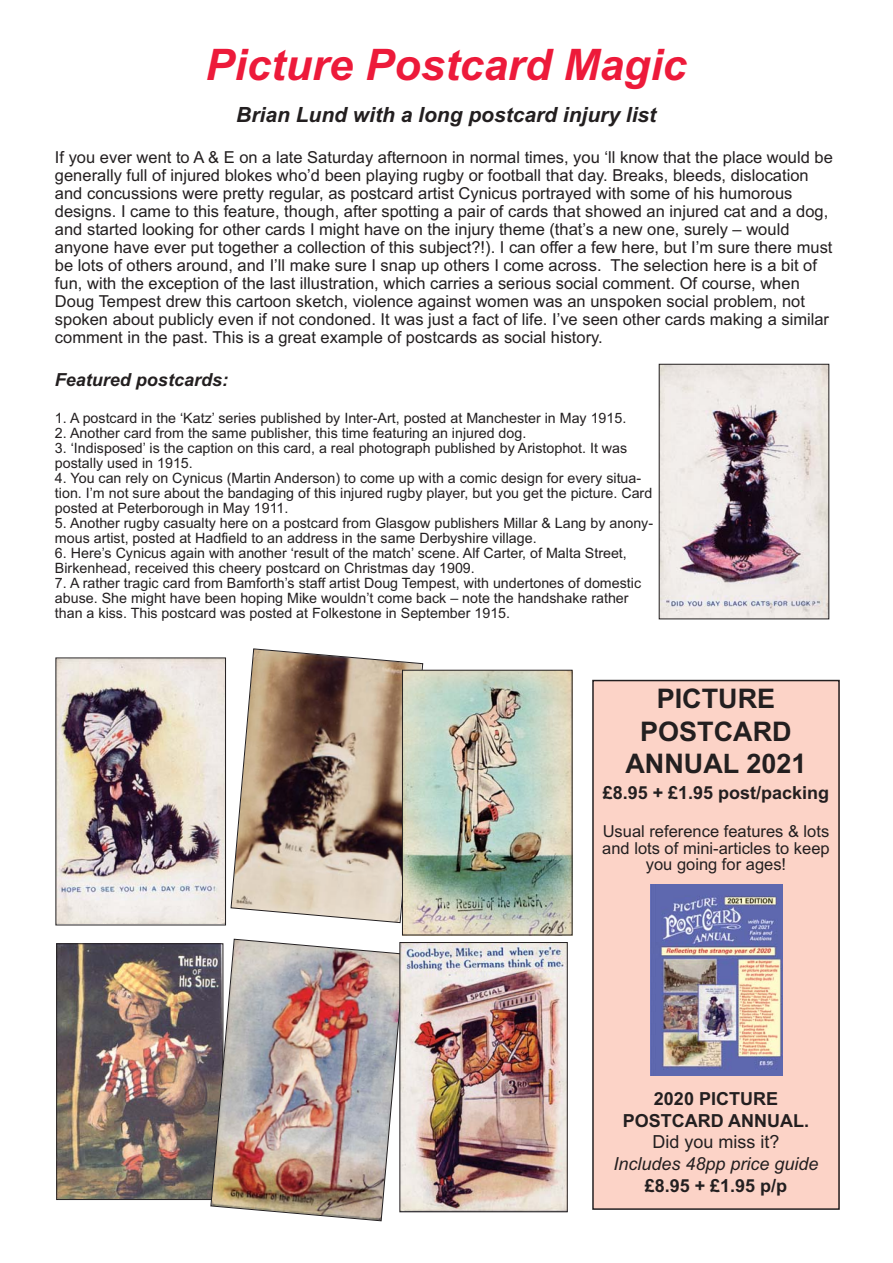
<style>
.page{position:relative;width:893px;height:1263px;background:#fff}
.page>*{position:absolute;margin:0;border:0;box-sizing:border-box;transform-origin:0 0}
.t1{font:italic 700 43.5px "Arial";color:#ed1a3a}
.t2{font:700 27px/32.4px "Arial";color:#231f20;text-align:center}
.t3{font:italic 700 21px "Arial";color:#231f20}
.t4{font:700 18px/21.6px "Arial";color:#231f20;text-align:center}
.t5{font:italic 18px "Arial";color:#231f20}
.t6{font:italic 700 18px "Arial";color:#231f20}
.t7{font:18px "Arial";color:#231f20}
.t8{font:16.5px/18px "Arial";color:#231f20}
.t9{font:14.25px/15px "Arial";color:#231f20}
</style>
<div class="page">
<div style="left:593px;top:681px;width:246px;height:528px;background:#fcd3c7"></div>
<div style="left:592px;top:680px;width:248px;height:530px;border:2px solid #231f20"></div>
<img style="left:650px;top:885px;width:133px;height:191px">
<img style="left:58px;top:660px;width:166px;height:263px">
<div style="left:56px;top:658px;width:170px;height:267px;border:1px solid #231f20"></div>
<svg style="left:231px;top:648px;width:192px;height:275px;background:#ab9787"></svg>
<img style="left:404px;top:672px;width:166px;height:261px">
<div style="left:402px;top:670px;width:170px;height:265px;border:1px solid #231f20"></div>
<img style="left:58px;top:946px;width:152px;height:252px">
<div style="left:56px;top:944px;width:167px;height:256px;border:1px solid #231f20"></div>
<img style="left:210px;top:939px;width:195px;height:282px">
<img style="left:402px;top:944px;width:163px;height:266px">
<div style="left:400px;top:942px;width:167px;height:270px;border:1px solid #231f20"></div>
<img style="left:661px;top:366px;width:166px;height:251px">
<div style="left:659px;top:364px;width:170px;height:255px;border:1px solid #231f20"></div>
<h1 class="t1" style="left:206px;top:49px;width:483px">Picture Postcard Magic</h1>
<p class="t3" style="left:236px;top:107px;width:422px">Brian Lund with a long postcard injury list</p>
<p class="t8" style="left:55px;top:150px;width:779px">If you ever went to A &amp; E on a late Saturday afternoon in normal times, you ‘ll know that the place would be generally full of injured blokes who’d been playing rugby or football that day. Breaks, bleeds, dislocation and concussions were pretty regular, as postcard artist Cynicus portrayed with some of his humorous designs. I came to this feature, though, after spotting a pair of cards that showed an injured cat and a dog, and started looking for other cards I might have on the injury theme (that’s a new one, surely – would anyone have ever put together a collection of this subject?!). I can offer a few here, but I’m sure there must be lots of others around, and I’ll make sure I snap up others I come across. The selection here is a bit of fun, with the exception of the last illustration, which carries a serious social comment. Of course, when Doug Tempest drew this cartoon sketch, violence against women was an unspoken social problem, not spoken about publicly even if not condoned. It was just a fact of life. I’ve seen other cards making a similar comment in the past. This is a great example of postcards as social history.</p>
<p class="t6" style="left:55px;top:373px;width:175px">Featured postcards:</p>
<p class="t9" style="left:55px;top:412px;width:573px">1. A postcard in the ‘Katz’ series published by Inter-Art, posted at Manchester in May 1915.</p>
<p class="t9" style="left:55px;top:427px;width:473px">2. Another card from the same publisher, this time featuring an injured dog.</p>
<p class="t9" style="left:55px;top:442px;width:574px">3. ‘Indisposed’ is the caption on this card, a real photograph published by Aristophot. It was postally used in 1915.</p>
<p class="t9" style="left:55px;top:472px;width:599px">4. You can rely on Cynicus (Martin Anderson) to come up with a comic design for every situa&shy;tion. I’m not sure about the bandaging of this injured rugby player, but you get the picture. Card posted at Peterborough in May 1911.</p>
<p class="t9" style="left:55px;top:517px;width:600px">5. Another rugby casualty here on a postcard from Glasgow publishers Millar &amp; Lang by anony&shy;mous artist, posted at Hadfield to an address in the same Derbyshire village.</p>
<p class="t9" style="left:55px;top:547px;width:573px">6. Here’s Cynicus again with another ‘result of the match’ scene. Alf Carter, of Malta Street,<br>Birkenhead, received this cheery postcard on Christmas day 1909.</p>
<p class="t9" style="left:55px;top:577px;width:588px">7. A rather tragic card from Bamforth’s staff artist Doug Tempest, with undertones of domestic abuse. She might have been hoping Mike wouldn’t come back – note the handshake rather than a kiss. This postcard was posted at Folkestone in September 1915.</p>
<h2 class="t2" style="left:625px;top:685px;width:183px">PICTURE<br>POSTCARD<br>ANNUAL 2021</h2>
<p class="t4" style="left:603px;top:784px;width:228px">£8.95 + £1.95 post/packing</p>
<p class="t8" style="left:602px;top:825px;width:229px;line-height:16.5px;text-align:center">Usual reference features &amp; lots and lots of mini-articles to keep you going for ages!</p>
<p class="t4" style="left:623px;top:1090px;width:188px">2020 PICTURE<br>POSTCARD ANNUAL.</p>
<p class="t7" style="left:652px;top:1135px;width:129px">Did you miss it?</p>
<p class="t5" style="left:613px;top:1157px;width:207px">Includes 48pp price guide</p>
<p class="t4" style="left:645px;top:1176px;width:144px">£8.95 + £1.95 p/p</p>
</div>
